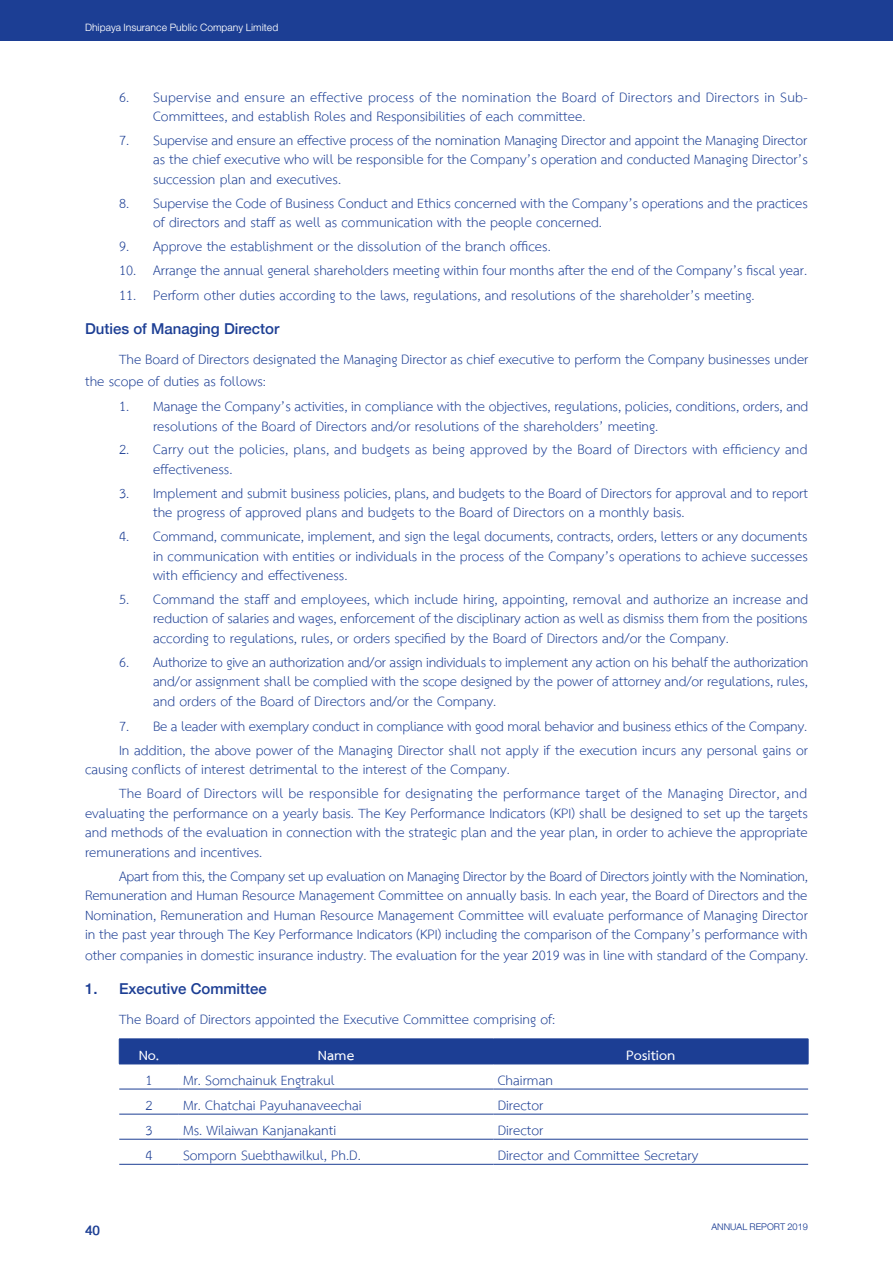
<style>
.page{position:relative;width:893px;height:1263px;background:#fff}
.page>*{position:absolute;margin:0;border:0;box-sizing:border-box;transform-origin:0 0}
.t1{font:19.5px/19.5px "TH Sarabun PSK";color:#1c3e94}
.t2{font:700 19.5px "TH Sarabun PSK";color:#fff}
.t3{font:19.5px "DB Helvethaica X 65 Med";color:#1c3e94}
.t4{font:500 15px "Helvetica Neue";color:#1c3e94}
.t5{font:15px "DB Helvethaica X 45 Li";color:#fff}
.t6{font:13.5px "DB Helvethaica X 45 Li";color:#1c3e94}
</style>
<div class="page">
<hr style="left:119px;top:1089px;width:60px;height:1px;background:#1c3e94">
<hr style="left:179px;top:1089px;width:314px;height:1px;background:#1c3e94">
<hr style="left:493px;top:1089px;width:315px;height:1px;background:#1c3e94">
<hr style="left:119px;top:1114px;width:60px;height:1px;background:#1c3e94">
<hr style="left:179px;top:1114px;width:314px;height:1px;background:#1c3e94">
<hr style="left:493px;top:1114px;width:315px;height:1px;background:#1c3e94">
<hr style="left:119px;top:1139px;width:60px;height:1px;background:#1c3e94">
<hr style="left:179px;top:1139px;width:314px;height:1px;background:#1c3e94">
<hr style="left:493px;top:1139px;width:315px;height:1px;background:#1c3e94">
<hr style="left:119px;top:1164px;width:60px;height:1px;background:#1c3e94">
<hr style="left:179px;top:1164px;width:314px;height:1px;background:#1c3e94">
<hr style="left:493px;top:1164px;width:315px;height:1px;background:#1c3e94">
<div style="left:119px;top:1039px;width:690px;height:25px;background:#1c3e94"></div>
<hr style="left:119px;top:1064px;width:60px;height:1px;background:#1c3e94">
<hr style="left:179px;top:1064px;width:314px;height:1px;background:#1c3e94">
<hr style="left:493px;top:1064px;width:315px;height:1px;background:#1c3e94">
<div style="left:0;top:0;width:893px;height:41px;background:#1c3e94"></div>
<p class="t5" style="left:85px;top:20px;width:195px">Dhipaya Insurance Public Company Limited</p>
<p class="t1" style="left:153px;top:88px;width:656px;text-indent:-34px">6. Supervise and ensure an effective process of the nomination the Board of Directors and Directors in Sub-<br>Committees, and establish Roles and Responsibilities of each committee.</p>
<p class="t1" style="left:153px;top:131px;width:656px;text-align:justify;text-indent:-34px">7. Supervise and ensure an effective process of the nomination Managing Director and appoint the Managing Director as the chief executive who will be responsible for the Company’s operation and conducted Managing Director’s succession plan and executives.</p>
<p class="t1" style="left:153px;top:194px;width:656px;text-indent:-34px">8. Supervise the Code of Business Conduct and Ethics concerned with the Company’s operations and the practices of directors and staff as well as communication with the people concerned.</p>
<p class="t1" style="left:119px;top:237px;width:433px">9. Approve the establishment or the dissolution of the branch offices.</p>
<p class="t1" style="left:119px;top:261px;width:690px">10. Arrange the annual general shareholders meeting within four months after the end of the Company’s fiscal year.</p>
<p class="t1" style="left:119px;top:287px;width:637px">11. Perform other duties according to the laws, regulations, and resolutions of the shareholder’s meeting.</p>
<p class="t4" style="left:85px;top:317px;width:196px">Duties of Managing Director</p>
<p class="t1" style="left:85px;top:349px;width:725px;line-height:21.5px;text-indent:34px">The Board of Directors designated the Managing Director as chief executive to perform the Company businesses under the scope of duties as follows:</p>
<p class="t1" style="left:153px;top:397px;width:657px;text-indent:-34px">1. Manage the Company’s activities, in compliance with the objectives, regulations, policies, conditions, orders, and resolutions of the Board of Directors and/or resolutions of the shareholders’ meeting.</p>
<p class="t1" style="left:153px;top:441px;width:656px;text-indent:-34px">2. Carry out the policies, plans, and budgets as being approved by the Board of Directors with efficiency and effectiveness.</p>
<p class="t1" style="left:153px;top:484px;width:656px;text-indent:-34px">3. Implement and submit business policies, plans, and budgets to the Board of Directors for approval and to report the progress of approved plans and budgets to the Board of Directors on a monthly basis.</p>
<p class="t1" style="left:153px;top:527px;width:656px;text-align:justify;text-indent:-34px">4. Command, communicate, implement, and sign the legal documents, contracts, orders, letters or any documents in communication with entities or individuals in the process of the Company’s operations to achieve successes with efficiency and effectiveness.</p>
<p class="t1" style="left:153px;top:590px;width:657px;text-align:justify;text-indent:-34px">5. Command the staff and employees, which include hiring, appointing, removal and authorize an increase and reduction of salaries and wages, enforcement of the disciplinary action as well as dismiss them from the positions according to regulations, rules, or orders specified by the Board of Directors and/or the Company.</p>
<p class="t1" style="left:153px;top:653px;width:657px;text-align:justify;text-indent:-34px">6. Authorize to give an authorization and/or assign individuals to implement any action on his behalf the authorization and/or assignment shall be complied with the scope designed by the power of attorney and/or regulations, rules, and orders of the Board of Directors and/or the Company.</p>
<p class="t1" style="left:119px;top:715px;width:691px;line-height:23.7px">7. Be a leader with exemplary conduct in compliance with good moral behavior and business ethics of the Company.<br>In addition, the above power of the Managing Director shall not apply if the execution incurs any personal gains or</p>
<p class="t1" style="left:119px;top:758px;width:690px;line-height:23.7px;text-indent:-34px">causing conflicts of interest detrimental to the interest of the Company.<br>The Board of Directors will be responsible for designating the performance target of the Managing Director, and</p>
<p class="t1" style="left:85px;top:804px;width:724px;text-align:justify">evaluating the performance on a yearly basis. The Key Performance Indicators (KPI) shall be designed to set up the targets and methods of the evaluation in connection with the strategic plan and the year plan, in order to achieve the appropriate remunerations and incentives.</p>
<p class="t1" style="left:85px;top:867px;width:725px;text-align:justify;text-indent:34px">Apart from this, the Company set up evaluation on Managing Director by the Board of Directors jointly with the Nomination, Remuneration and Human Resource Management Committee on annually basis. In each year, the Board of Directors and the Nomination, Remuneration and Human Resource Management Committee will evaluate performance of Managing Director in the past year through The Key Performance Indicators (KPI) including the comparison of the Company’s performance with</p>
<p class="t1" style="left:85px;top:947px;width:725px">other companies in domestic insurance industry. The evaluation for the year 2019 was in line with standard of the Company.</p>
<p class="t4" style="left:85px;top:977px;width:183px">1. Executive Committee</p>
<p class="t1" style="left:119px;top:1010px;width:438px">The Board of Directors appointed the Executive Committee comprising of:</p>
<p class="t2" style="left:139px;top:1043px;width:22px">No.</p>
<p class="t2" style="left:318px;top:1043px;width:38px">Name</p>
<p class="t2" style="left:626px;top:1043px;width:51px">Position</p>
<p class="t1" style="left:145px;top:1071px;width:9px">1</p>
<p class="t1" style="left:183px;top:1071px;width:153px">Mr. Somchainuk Engtrakul</p>
<p class="t1" style="left:498px;top:1071px;width:57px">Chairman</p>
<p class="t1" style="left:145px;top:1096px;width:9px">2</p>
<p class="t1" style="left:183px;top:1096px;width:180px">Mr. Chatchai Payuhanaveechai</p>
<p class="t1" style="left:498px;top:1096px;width:47px">Director</p>
<p class="t1" style="left:145px;top:1121px;width:9px">3</p>
<p class="t1" style="left:183px;top:1121px;width:155px">Ms. Wilaiwan Kanjanakanti</p>
<p class="t1" style="left:498px;top:1121px;width:47px">Director</p>
<p class="t1" style="left:145px;top:1146px;width:9px">4</p>
<p class="t1" style="left:183px;top:1146px;width:179px">Somporn Suebthawilkul, Ph.D.</p>
<p class="t1" style="left:498px;top:1146px;width:202px">Director and Committee Secretary</p>
<p class="t3" style="left:85px;top:1220px;width:17px">40</p>
<p class="t6" style="left:711px;top:1220px;width:98px">ANNUAL REPORT 2019</p>
</div>
